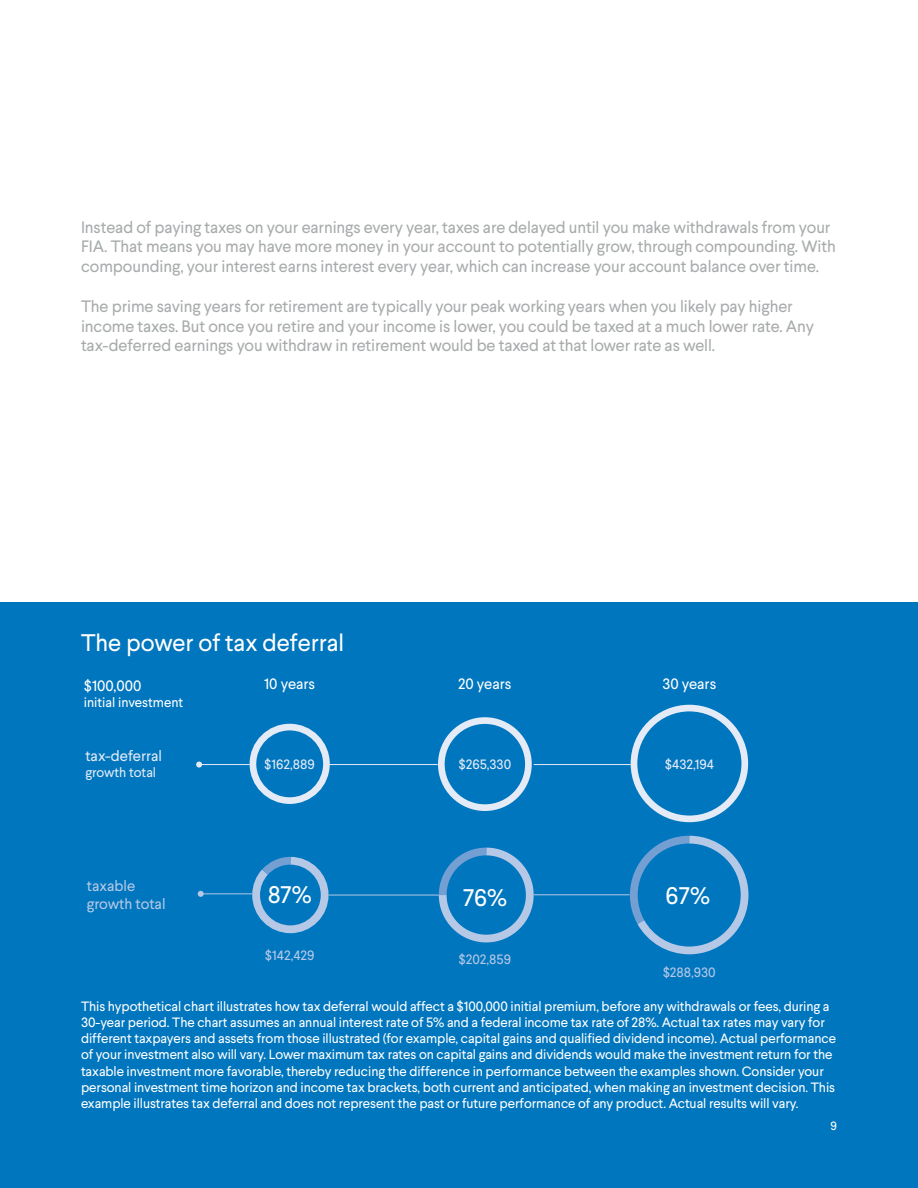
<style>
.page{position:relative;width:918px;height:1188px;background:#fff}
.page>*{position:absolute;margin:0;border:0;box-sizing:border-box;transform-origin:0 0}
.t1{font:24px "Larsseit";color:#fff}
.Headline{font:16.5px/19.8px "Larsseit";letter-spacing:-.005em;color:#a8abac}
.t2{font:15px "Larsseit";color:#fff}
.t3{font:15px/18px "Larsseit";color:#b5c8e6}
.t4{font:15px "Larsseit";color:#e4ebf6}
.Headline-2{font:13.5px/16.2px "Larsseit";letter-spacing:-.005em;color:#fff}
.t5{font:13.5px "Larsseit";color:#e4ebf6}
.t6{font:13.5px "Larsseit";color:#b5c8e6}
.t7{font:12px "Larsseit";color:#fff}
</style>
<div class="page">
<div style="left:0;top:603px;width:918px;height:585px;background:#0076be"></div>
<div style="left:250px;top:724px;width:80px;height:80px;border:7px solid #e4ebf6;border-radius:50%"></div>
<svg style="left:248px;top:856px;width:84px;height:78px"></svg>
<svg style="left:435px;top:847px;width:103px;height:96px"></svg>
<svg style="left:626px;top:835px;width:123px;height:120px"></svg>
<div style="left:438px;top:717px;width:94px;height:94px;border:7px solid #e4ebf6;border-radius:50%"></div>
<div style="left:631px;top:705px;width:117px;height:117px;border:7px solid #e4ebf6;border-radius:50%"></div>
<hr style="left:199px;top:764px;width:51px;height:1px;background:#e4ebf6">
<svg style="left:196px;top:762px;width:6px;height:6px"></svg>
<hr style="left:201px;top:893px;width:51px;height:1px;background:#b5c8e6">
<svg style="left:198px;top:891px;width:6px;height:6px"></svg>
<hr style="left:329px;top:895px;width:110px;height:1px;background:#b5c8e6">
<hr style="left:534px;top:894px;width:96px;height:1px;background:#b5c8e6">
<hr style="left:329px;top:764px;width:109px;height:1px;background:#e4ebf6">
<hr style="left:534px;top:764px;width:97px;height:1px;background:#e4ebf6">
<p class="Headline" style="left:81px;top:217px;width:756px">Instead of paying taxes on your earnings every year, taxes are delayed until you make withdrawals from your<br>FIA. That means you may have more money in your account to potentially grow, through compounding. With compounding, your interest earns interest every year, which can increase your account balance over time.</p>
<p class="Headline" style="left:81px;top:296px;width:734px">The prime saving years for retirement are typically your peak working years when you likely pay higher income taxes. But once you retire and your income is lower, you could be taxed at a much lower rate. Any tax-deferred earnings you withdraw in retirement would be taxed at that lower rate as well.</p>
<p class="t1" style="left:81px;top:628px;width:265px">The power of tax deferral</p>
<p class="t2" style="left:84px;top:676px;width:59px">$100,000</p>
<p class="Headline-2" style="left:84px;top:694px;width:101px">initial investment</p>
<p class="t2" style="left:264px;top:674px;width:52px">10 years</p>
<p class="t2" style="left:458px;top:674px;width:55px">20 years</p>
<p class="t2" style="left:663px;top:674px;width:55px">30 years</p>
<p class="t4" style="left:85px;top:746px;width:78px">tax-deferral</p>
<p class="t5" style="left:85px;top:763px;width:72px">growth total</p>
<p class="t3" style="left:87px;top:877px;width:80px">taxable growth total</p>
<p class="t5" style="left:264px;top:756px;width:52px">$162,889</p>
<p class="t5" style="left:459px;top:756px;width:54px">$265,330</p>
<p class="t5" style="left:665px;top:755px;width:51px">$432,194</p>
<p class="t1" style="left:268px;top:879px;width:46px">87%</p>
<p class="t1" style="left:463px;top:882px;width:46px">76%</p>
<p class="t1" style="left:666px;top:880px;width:46px">67%</p>
<p class="t6" style="left:265px;top:946px;width:51px">$142,429</p>
<p class="t6" style="left:459px;top:951px;width:54px">$202,859</p>
<p class="t6" style="left:663px;top:964px;width:55px">$288,930</p>
<p class="Headline-2" style="left:81px;top:998px;width:757px">This hypothetical chart illustrates how tax deferral would affect a $100,000 initial premium, before any withdrawals or fees, during a 30-year period. The chart assumes an annual interest rate of 5% and a federal income tax rate of 28%. Actual tax rates may vary for different taxpayers and assets from those illustrated (for example, capital gains and qualified dividend income). Actual performance of your investment also will vary. Lower maximum tax rates on capital gains and dividends would make the investment return for the taxable investment more favorable, thereby reducing the difference in performance between the examples shown. Consider your personal investment time horizon and income tax brackets, both current and anticipated, when making an investment decision. This example illustrates tax deferral and does not represent the past or future performance of any product. Actual results will vary.</p>
<p class="t7" style="left:830px;top:1118px;width:8px">9</p>
</div>
